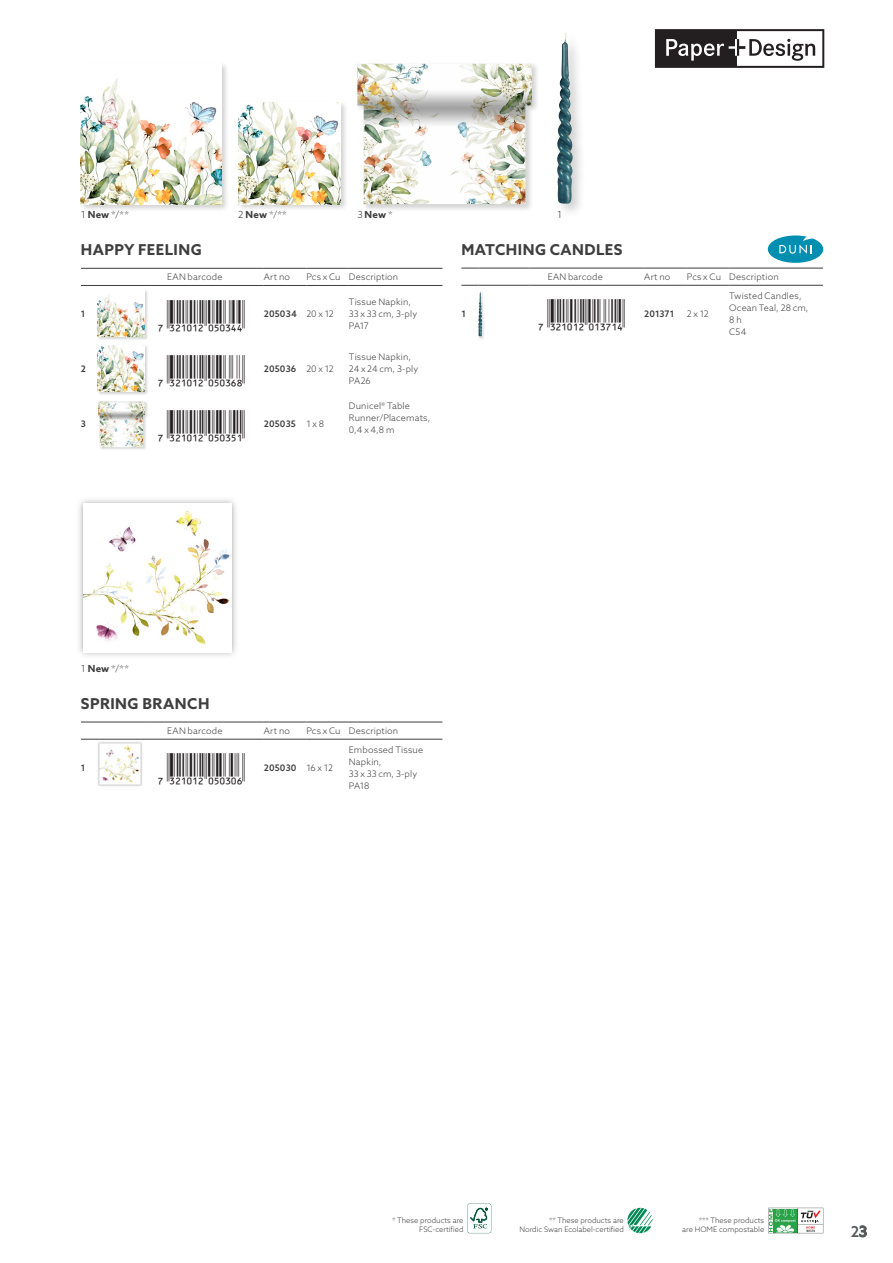
<style>
.page{position:relative;width:893px;height:1263px;background:#fff}
.page>*{position:absolute;margin:0;border:0;box-sizing:border-box;transform-origin:0 0}
.t1{font:31.5px "Ean Bwr P36 Tt";color:#231f20}
.t2{font:700 15px "Azo Sans";letter-spacing:.035em;color:#3e3e3f}
.t3{font:500 15px "Azo Sans";color:#57585a}
.t4{font:300 9.75px "Azo Sans";color:#3e3e3f}
.t5{font:700 9.75px "Azo Sans";color:#3e3e3f}
.t6{font:300 9px/12px "Azo Sans";letter-spacing:.02em;color:#3e3e3f}
.t7{font:500 9px "Azo Sans";letter-spacing:.01em;color:#3e3e3f}
.t8{font:300 7.5px/9px "Azo Sans";color:#3e3e3f;text-align:right}
.s1{font-weight:700}
.s2{font-weight:300}
</style>
<div class="page">
<svg style="left:467px;top:1203px;width:24px;height:30px"></svg>
<svg style="left:627px;top:1208px;width:26px;height:25px"></svg>
<svg style="left:768px;top:1208px;width:55px;height:25px"></svg>
<div style="left:79px;top:62px;width:150px;height:150px;background:#231f20;opacity:.2"></div>
<img style="left:81px;top:64px;width:140px;height:140px">
<div style="left:237px;top:100px;width:111px;height:112px;background:#231f20;opacity:.2"></div>
<img style="left:238px;top:102px;width:102px;height:102px">
<div style="left:356px;top:62px;width:183px;height:150px;background:#231f20;opacity:.2"></div>
<img style="left:357px;top:64px;width:175px;height:140px">
<svg style="left:81px;top:268px;width:17px;height:1px"></svg>
<hr style="left:98px;top:268px;width:51px;height:1px;background:#3e3e3f">
<hr style="left:149px;top:268px;width:115px;height:1px;background:#3e3e3f">
<hr style="left:264px;top:268px;width:42px;height:1px;background:#3e3e3f">
<hr style="left:306px;top:268px;width:43px;height:1px;background:#3e3e3f">
<hr style="left:349px;top:268px;width:93px;height:1px;background:#3e3e3f">
<svg style="left:81px;top:285px;width:17px;height:1px"></svg>
<hr style="left:98px;top:285px;width:51px;height:1px;background:#3e3e3f">
<hr style="left:149px;top:285px;width:115px;height:1px;background:#3e3e3f">
<hr style="left:264px;top:285px;width:42px;height:1px;background:#3e3e3f">
<hr style="left:306px;top:285px;width:43px;height:1px;background:#3e3e3f">
<hr style="left:349px;top:285px;width:93px;height:1px;background:#3e3e3f">
<div style="left:97px;top:289px;width:52px;height:51px;background:#231f20;opacity:.2"></div>
<img style="left:98px;top:290px;width:47px;height:47px">
<div style="left:97px;top:344px;width:52px;height:52px;background:#231f20;opacity:.2"></div>
<img style="left:98px;top:345px;width:47px;height:47px">
<div style="left:97px;top:401px;width:52px;height:50px;background:#231f20;opacity:.2"></div>
<img style="left:98px;top:402px;width:47px;height:45px">
<svg style="left:81px;top:722px;width:17px;height:1px"></svg>
<hr style="left:98px;top:722px;width:51px;height:1px;background:#3e3e3f">
<hr style="left:149px;top:722px;width:115px;height:1px;background:#3e3e3f">
<hr style="left:264px;top:722px;width:42px;height:1px;background:#3e3e3f">
<hr style="left:306px;top:722px;width:43px;height:1px;background:#3e3e3f">
<hr style="left:349px;top:722px;width:93px;height:1px;background:#3e3e3f">
<svg style="left:81px;top:739px;width:17px;height:1px"></svg>
<hr style="left:98px;top:739px;width:51px;height:1px;background:#3e3e3f">
<hr style="left:149px;top:739px;width:115px;height:1px;background:#3e3e3f">
<hr style="left:264px;top:739px;width:42px;height:1px;background:#3e3e3f">
<hr style="left:306px;top:739px;width:43px;height:1px;background:#3e3e3f">
<hr style="left:349px;top:739px;width:93px;height:1px;background:#3e3e3f">
<div style="left:555px;top:31px;width:31px;height:187px;background:#231f20;opacity:.2"></div>
<img style="left:556px;top:33px;width:18px;height:171px">
<svg style="left:461px;top:268px;width:17px;height:1px"></svg>
<hr style="left:478px;top:268px;width:51px;height:1px;background:#3e3e3f">
<hr style="left:529px;top:268px;width:115px;height:1px;background:#3e3e3f">
<hr style="left:644px;top:268px;width:43px;height:1px;background:#3e3e3f">
<hr style="left:687px;top:268px;width:42px;height:1px;background:#3e3e3f">
<hr style="left:729px;top:268px;width:94px;height:1px;background:#3e3e3f">
<svg style="left:461px;top:285px;width:17px;height:1px"></svg>
<hr style="left:478px;top:285px;width:51px;height:1px;background:#3e3e3f">
<hr style="left:529px;top:285px;width:115px;height:1px;background:#3e3e3f">
<hr style="left:644px;top:285px;width:43px;height:1px;background:#3e3e3f">
<hr style="left:687px;top:285px;width:42px;height:1px;background:#3e3e3f">
<hr style="left:729px;top:285px;width:94px;height:1px;background:#3e3e3f">
<div style="left:478px;top:289px;width:9px;height:51px;background:#231f20;opacity:.2"></div>
<img style="left:478px;top:290px;width:5px;height:46px">
<svg style="left:768px;top:235px;width:55px;height:28px"></svg>
<img style="left:79px;top:499px;width:157px;height:157px">
<img style="left:83px;top:504px;width:149px;height:149px">
<img style="left:98px;top:742px;width:44px;height:44px">
<svg style="left:655px;top:29px;width:169px;height:39px"></svg>
<p class="t4" style="left:81px;top:208px;width:49px">1 <span class="s1">New</span> */**</p>
<p class="t4" style="left:238px;top:208px;width:50px">2 <span class="s1">New</span> */**</p>
<p class="t5" style="left:357px;top:208px;width:37px"><span class="s2">3</span> New <span class="s2">*</span></p>
<h2 class="t2" style="left:81px;top:240px;width:122px">HAPPY FEELING</h2>
<p class="t6" style="left:167px;top:271px;width:57px">EAN barcode</p>
<p class="t6" style="left:264px;top:271px;width:28px">Art no</p>
<p class="t6" style="left:306px;top:271px;width:93px">Pcs x Cu Description</p>
<p class="t7" style="left:81px;top:308px;width:6px">1</p>
<h1 class="t1" style="left:149px;top:300px;width:97px">*!3C1A1C-AFADEE!</h1>
<p class="t7" style="left:264px;top:308px;width:72px">205034 <span class="s2">20 x 12</span></p>
<p class="t6" style="left:349px;top:296px;width:70px">Tissue Napkin,<br>33 x 33 cm, 3-ply<br>PA17</p>
<p class="t7" style="left:81px;top:363px;width:7px">2</p>
<h1 class="t1" style="left:149px;top:355px;width:97px">*!3C1A1C-AFADGI!</h1>
<p class="t7" style="left:264px;top:363px;width:72px">205036 <span class="s2">20 x 12</span></p>
<p class="t7" style="left:81px;top:418px;width:7px">3</p>
<h1 class="t1" style="left:149px;top:410px;width:97px">*!3C1A1C-AFADFB!</h1>
<p class="t7" style="left:264px;top:418px;width:62px">205035 <span class="s2">1 x 8</span></p>
<p class="t6" style="left:349px;top:351px;width:71px">Tissue Napkin,<br>24 x 24 cm, 3-ply<br>PA26</p>
<p class="t6" style="left:349px;top:400px;width:83px">Dunicel® Table<br>Runner/Placemats,<br>0,4 x 4,8 m</p>
<p class="t4" style="left:557px;top:208px;width:6px">1</p>
<h2 class="t2" style="left:461px;top:239px;width:162px">MATCHING CANDLES</h2>
<p class="t6" style="left:548px;top:271px;width:57px">EAN barcode</p>
<p class="t6" style="left:644px;top:271px;width:28px">Art no</p>
<p class="t6" style="left:687px;top:271px;width:93px">Pcs x Cu Description</p>
<p class="t7" style="left:461px;top:307px;width:6px">1</p>
<h1 class="t1" style="left:529px;top:299px;width:97px">*!3C1A1C-ABDHBE!</h1>
<p class="t7" style="left:644px;top:307px;width:32px">201371</p>
<p class="t6" style="left:687px;top:307px;width:24px">2 x 12</p>
<p class="t6" style="left:729px;top:289px;width:81px">Twisted Candles,<br>Ocean Teal, 28 cm,<br>8 h<br>C54</p>
<p class="t4" style="left:81px;top:662px;width:49px">1 <span class="s1">New</span> */**</p>
<h2 class="t2" style="left:81px;top:693px;width:130px">SPRING BRANCH</h2>
<p class="t6" style="left:167px;top:725px;width:57px">EAN barcode</p>
<p class="t6" style="left:264px;top:725px;width:28px">Art no</p>
<p class="t6" style="left:306px;top:725px;width:93px">Pcs x Cu Description</p>
<p class="t7" style="left:81px;top:761px;width:6px">1</p>
<h1 class="t1" style="left:149px;top:753px;width:97px">*!3C1A1C-AFADAG!</h1>
<p class="t7" style="left:264px;top:761px;width:71px">205030 <span class="s2">16 x 12</span></p>
<p class="t6" style="left:349px;top:743px;width:76px">Embossed Tissue<br>Napkin,<br>33 x 33 cm, 3-ply<br>PA18</p>
<p class="t8" style="left:392px;top:1215px;width:73px">* These products are<br>FSC-certified</p>
<p class="t8" style="left:519px;top:1215px;width:106px">** These products are<br>Nordic Swan Ecolabel-certified</p>
<p class="t8" style="left:682px;top:1215px;width:83px">*** These products<br>are HOME compostable</p>
<h2 class="t3" style="left:851px;top:1221px;width:18px">23</h2>
</div>
